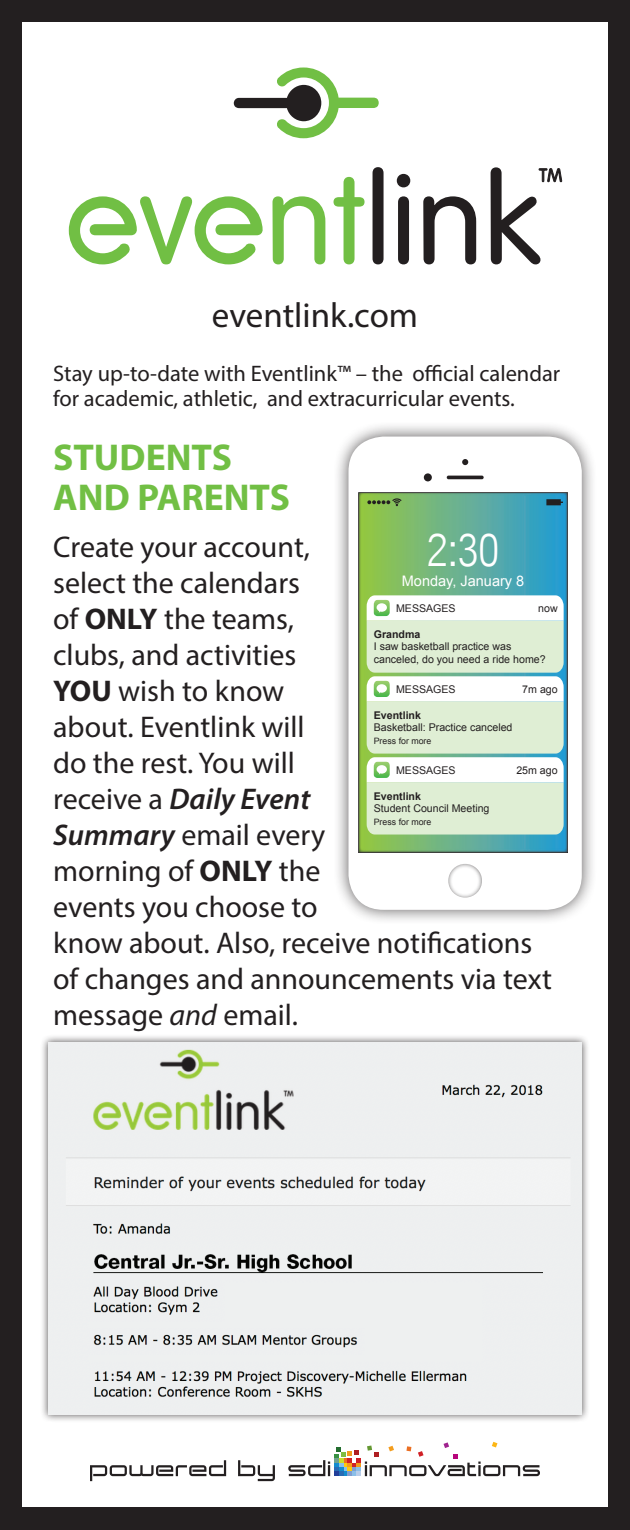
<style>
.page{position:relative;width:630px;height:1530px;background:#231f20}
.page>*{position:absolute;margin:0;border:0;box-sizing:border-box;transform-origin:0 0}
.t1{font:300 condensed 46.25px "Arial";color:#fff}
.t2{font:700 37.5px/40px "Myriad Pro";color:#71bf44}
.t3{font:35px "Myriad Pro";color:#231f20}
.t4{font:30px/36px "Myriad Pro";color:#231f20}
.t5{font:22.5px/25px "Myriad Pro";color:#231f20}
.t6{font:14.5px "Arial";color:#fff}
.t7{font:10.5px/12.8px "Arial";color:#231f20}
.t8{font:700 10.5px "Arial";color:#231f20}
.t9{font:8.75px "Arial";color:#231f20}
.s1{font-weight:700}
.s2{font-weight:600;font-style:italic}
.s3{font-style:italic}
</style>
<div class="page">
<div style="left:22px;top:22px;width:586px;height:1486px;background:#fff"></div>
<svg style="left:69px;top:177px;width:296px;height:87px"></svg>
<svg style="left:234px;top:68px;width:145px;height:70px"></svg>
<svg style="left:373px;top:167px;width:189px;height:97px"></svg>
<div style="left:332px;top:421px;width:266px;height:505px;background:#231f20;opacity:.75"></div>
<div style="left:349px;top:437px;width:233px;height:473px;background:#fff;border-radius:35px"></div>
<div style="left:424px;top:473px;width:8px;height:8px;background:#231f20;border-radius:50%"></div>
<svg style="left:462px;top:459px;width:6px;height:6px"></svg>
<hr style="left:447px;top:476px;width:37px;height:3px;background:#231f20;border-radius:2px">
<img style="left:358px;top:492px;width:210px;height:361px">
<svg style="left:546px;top:499px;width:17px;height:6px"></svg>
<svg style="left:367px;top:498px;width:35px;height:8px"></svg>
<svg style="left:367px;top:595px;width:197px;height:240px"></svg>
<div style="left:445px;top:859px;width:38px;height:40px;background:#231f20;opacity:.75"></div>
<svg style="left:90px;top:1442px;width:450px;height:39px"></svg>
<div style="left:40px;top:1034px;width:550px;height:389px;background:#231f20;opacity:.75"></div>
<img style="left:48px;top:1042px;width:534px;height:373px">
<p class="t3" style="left:212px;top:294px;width:208px">eventlink.com</p>
<p class="t5" style="left:53px;top:360px;width:509px">Stay up-to-date with Eventlink™ – the official calendar for academic, athletic, and extracurricular events.</p>
<p class="t2" style="left:53px;top:436px;width:238px">STUDENTS<br>AND PARENTS</p>
<p class="t4" style="left:53px;top:528px;width:500px">Create your account,<br>select the calendars<br>of <span class="s1">ONLY</span> the teams,<br>clubs, and activities<br><span class="s1">YOU</span> wish to know<br>about. Eventlink will<br>do the rest. You will<br>receive a <span class="s2">Daily Event<br>Summary</span> email every<br>morning of <span class="s1">ONLY</span> the<br>events you choose to<br>know about. Also, receive notifications of changes and announcements via text message <span class="s3">and</span> email.</p>
<h1 class="t1" style="left:427px;top:524px;width:74px">2:30</h1>
<p class="t6" style="left:402px;top:571px;width:124px">Monday, January 8</p>
<p class="t7" style="left:396px;top:602px;width:61px">MESSAGES</p>
<p class="t8" style="left:374px;top:627px;width:48px">Grandma</p>
<p class="t7" style="left:374px;top:641px;width:173px">I saw basketball practice was canceled, do you need a ride home?</p>
<p class="t7" style="left:538px;top:602px;width:21px">now</p>
<p class="t7" style="left:396px;top:683px;width:61px">MESSAGES</p>
<p class="t8" style="left:374px;top:708px;width:49px">Eventlink</p>
<p class="t7" style="left:374px;top:721px;width:140px">Basketball: Practice canceled</p>
<p class="t9" style="left:374px;top:736px;width:59px">Press for more</p>
<p class="t7" style="left:522px;top:683px;width:37px">7m ago</p>
<p class="t7" style="left:396px;top:764px;width:61px">MESSAGES</p>
<p class="t8" style="left:374px;top:789px;width:49px">Eventlink</p>
<p class="t7" style="left:374px;top:802px;width:117px">Student Council Meeting</p>
<p class="t9" style="left:374px;top:817px;width:59px">Press for more</p>
<p class="t7" style="left:516px;top:764px;width:43px">25m ago</p>
</div>
